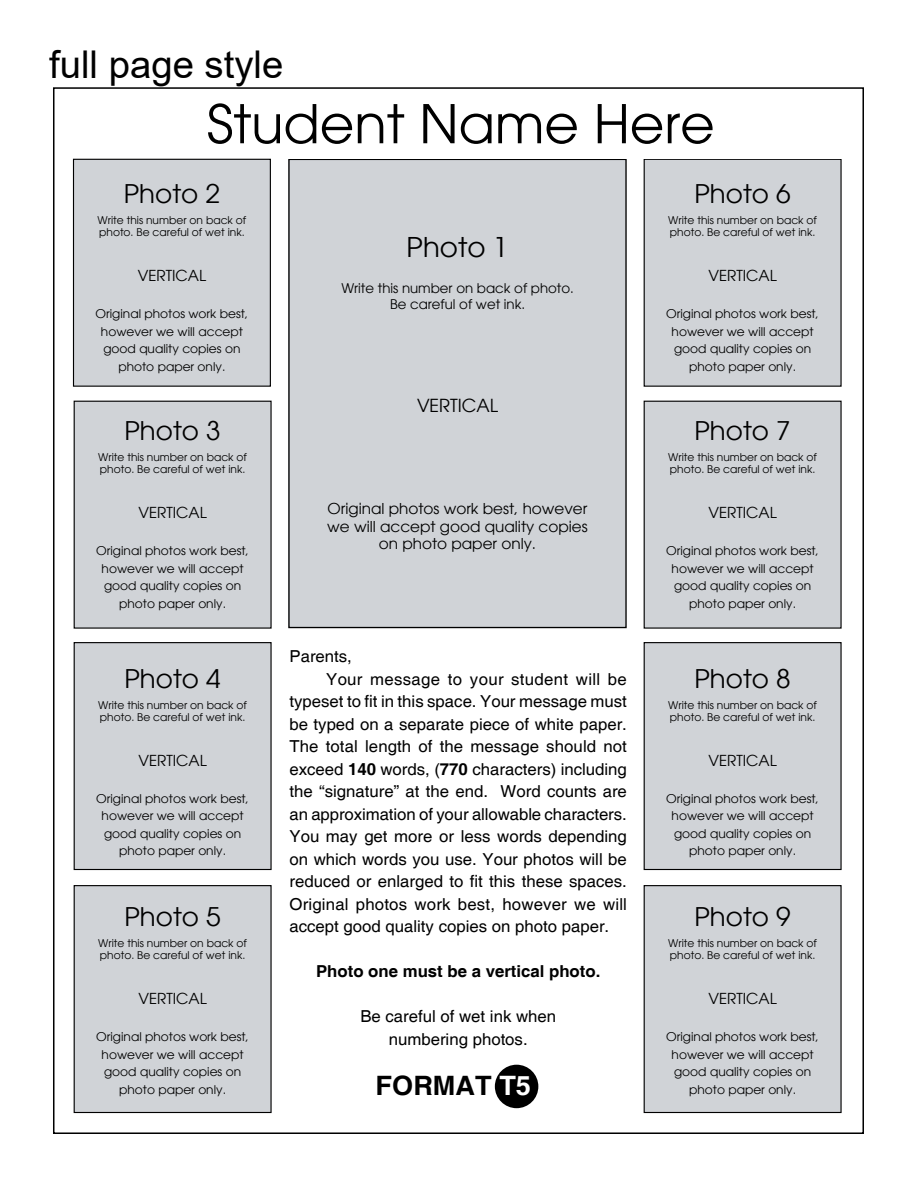
<style>
.page{position:relative;width:918px;height:1188px;background:#fff}
.page>*{position:absolute;margin:0;border:0;box-sizing:border-box;transform-origin:0 0}
.t1{font:52.95px "Avant Garde";color:#000}
.t2{font:38.25px "Arial";color:#000}
.t3{font:27.3px "Avant Garde";color:#000}
.t4{font:700 26.7px "Helvetica";color:#000}
.t5{font:25.8px "Avant Garde";color:#000}
.t6{font:18px "Avant Garde";color:#000}
.t7{font:16.5px/22.5px "Helvetica";color:#000;text-align:center}
.t8{font:16.5px "Helvetica";letter-spacing:.02em;color:#000}
.t9{font:700 16.5px "Helvetica";color:#000}
.t10{font:15.15px "Avant Garde";color:#000}
.t11{font:15px/17.4px "Avant Garde";color:#000;text-align:center}
.t12{font:13.35px/16px "Avant Garde";color:#000;text-align:center}
.t13{font:12px/17.4px "Avant Garde";color:#000;text-align:center}
.t14{font:10.65px/12px "Avant Garde";color:#000}
.s1{font-weight:700}
.s2{color:#fff}
</style>
<div class="page">
<div style="left:644px;top:159px;width:197px;height:227px;background:#d0d3d7"></div>
<div style="left:644px;top:159px;width:198px;height:228px;border:1px solid #000"></div>
<div style="left:644px;top:401px;width:197px;height:227px;background:#d0d3d7"></div>
<div style="left:644px;top:401px;width:198px;height:228px;border:1px solid #000"></div>
<div style="left:644px;top:643px;width:197px;height:227px;background:#d0d3d7"></div>
<div style="left:644px;top:642px;width:198px;height:228px;border:1px solid #000"></div>
<div style="left:289px;top:159px;width:337px;height:469px;background:#d0d3d7"></div>
<div style="left:288px;top:159px;width:339px;height:469px;border:1px solid #000"></div>
<div style="left:495px;top:1065px;width:43px;height:43px;background:#000;border-radius:50%"></div>
<div style="left:644px;top:886px;width:197px;height:227px;background:#d0d3d7"></div>
<div style="left:644px;top:885px;width:198px;height:228px;border:1px solid #000"></div>
<div style="left:74px;top:159px;width:196px;height:227px;background:#d0d3d7"></div>
<div style="left:73px;top:159px;width:198px;height:228px;border:1px solid #000"></div>
<div style="left:74px;top:401px;width:197px;height:227px;background:#d0d3d7"></div>
<div style="left:74px;top:401px;width:198px;height:228px;border:1px solid #000"></div>
<div style="left:74px;top:643px;width:197px;height:227px;background:#d0d3d7"></div>
<div style="left:74px;top:642px;width:198px;height:228px;border:1px solid #000"></div>
<div style="left:74px;top:886px;width:197px;height:227px;background:#d0d3d7"></div>
<div style="left:74px;top:885px;width:198px;height:228px;border:1px solid #000"></div>
<h2 class="t2" style="left:49px;top:38px;width:236px">full page style</h2>
<h1 class="t1" style="left:207px;top:92px;width:509px">Student Name Here</h1>
<h3 class="t5" style="left:124px;top:178px;width:98px">Photo 2</h3>
<p class="t14" style="left:98px;top:214px;width:150px">Write this number on back of photo. Be careful of wet ink.</p>
<p class="t10" style="left:138px;top:267px;width:70px">VERTICAL</p>
<p class="t13" style="left:96px;top:305px;width:154px">Original photos work best, however we will accept good quality copies on photo paper only.</p>
<h3 class="t5" style="left:124px;top:415px;width:98px">Photo 3</h3>
<p class="t14" style="left:98px;top:451px;width:150px">Write this number on back of photo. Be careful of wet ink.</p>
<p class="t10" style="left:138px;top:504px;width:70px">VERTICAL</p>
<p class="t13" style="left:96px;top:542px;width:154px">Original photos work best, however we will accept good quality copies on photo paper only.</p>
<h3 class="t5" style="left:124px;top:663px;width:98px">Photo 4</h3>
<p class="t14" style="left:98px;top:699px;width:150px">Write this number on back of photo. Be careful of wet ink.</p>
<p class="t10" style="left:138px;top:751px;width:70px">VERTICAL</p>
<p class="t13" style="left:96px;top:790px;width:154px">Original photos work best, however we will accept good quality copies on photo paper only.</p>
<h3 class="t5" style="left:124px;top:901px;width:98px">Photo 5</h3>
<p class="t14" style="left:98px;top:937px;width:150px">Write this number on back of photo. Be careful of wet ink.</p>
<p class="t10" style="left:138px;top:990px;width:70px">VERTICAL</p>
<p class="t13" style="left:96px;top:1028px;width:154px">Original photos work best, however we will accept good quality copies on photo paper only.</p>
<h3 class="t3" style="left:407px;top:231px;width:104px">Photo 1</h3>
<p class="t12" style="left:341px;top:280px;width:234px">Write this number on back of photo.<br>Be careful of wet ink.</p>
<h3 class="t6" style="left:417px;top:394px;width:83px">VERTICAL</h3>
<p class="t11" style="left:327px;top:500px;width:262px">Original photos work best, however we will accept good quality copies on photo paper only.</p>
<h3 class="t7" style="left:290px;top:646px;width:64px">Parents,</h3>
<h3 class="t8" style="left:326px;top:670px;width:302px">Your message to your student will be</h3>
<h3 class="t7" style="left:290px;top:691px;width:339px">typeset to fit in this space. Your message must</h3>
<h3 class="t7" style="left:290px;top:713px;width:339px">be typed on a separate piece of white paper.</h3>
<h3 class="t7" style="left:290px;top:736px;width:339px">The total length of the message should not</h3>
<h3 class="t7" style="left:290px;top:759px;width:339px">exceed <span class="s1">140</span> words, (<span class="s1">770</span> characters) including</h3>
<h3 class="t7" style="left:290px;top:781px;width:339px">the “signature” at the end. Word counts are</h3>
<h3 class="t7" style="left:290px;top:804px;width:339px">an approximation of your allowable characters.</h3>
<h3 class="t7" style="left:290px;top:826px;width:339px">You may get more or less words depending</h3>
<h3 class="t7" style="left:290px;top:849px;width:339px">on which words you use. Your photos will be</h3>
<h3 class="t7" style="left:290px;top:871px;width:339px">reduced or enlarged to fit this these spaces.</h3>
<h3 class="t7" style="left:290px;top:894px;width:339px">Original photos work best, however we will</h3>
<h3 class="t7" style="left:290px;top:916px;width:321px">accept good quality copies on photo paper.</h3>
<h3 class="t9" style="left:316px;top:962px;width:286px">Photo one must be a vertical photo.</h3>
<h3 class="t7" style="left:360px;top:1006px;width:197px">Be careful of wet ink when numbering photos.</h3>
<h3 class="t4" style="left:376px;top:1069px;width:157px">FORMAT <span class="s2">T5</span></h3>
<h3 class="t5" style="left:694px;top:178px;width:98px">Photo 6</h3>
<p class="t14" style="left:668px;top:214px;width:150px">Write this number on back of photo. Be careful of wet ink.</p>
<p class="t10" style="left:708px;top:267px;width:70px">VERTICAL</p>
<p class="t13" style="left:666px;top:305px;width:154px">Original photos work best, however we will accept good quality copies on photo paper only.</p>
<h3 class="t5" style="left:694px;top:415px;width:98px">Photo 7</h3>
<p class="t14" style="left:668px;top:451px;width:150px">Write this number on back of photo. Be careful of wet ink.</p>
<p class="t10" style="left:708px;top:504px;width:70px">VERTICAL</p>
<p class="t13" style="left:666px;top:542px;width:154px">Original photos work best, however we will accept good quality copies on photo paper only.</p>
<h3 class="t5" style="left:694px;top:663px;width:98px">Photo 8</h3>
<p class="t14" style="left:668px;top:699px;width:150px">Write this number on back of photo. Be careful of wet ink.</p>
<p class="t10" style="left:708px;top:751px;width:70px">VERTICAL</p>
<p class="t13" style="left:666px;top:790px;width:154px">Original photos work best, however we will accept good quality copies on photo paper only.</p>
<h3 class="t5" style="left:694px;top:901px;width:98px">Photo 9</h3>
<p class="t14" style="left:668px;top:937px;width:150px">Write this number on back of photo. Be careful of wet ink.</p>
<p class="t10" style="left:708px;top:990px;width:70px">VERTICAL</p>
<p class="t13" style="left:666px;top:1028px;width:154px">Original photos work best, however we will accept good quality copies on photo paper only.</p>
</div>
